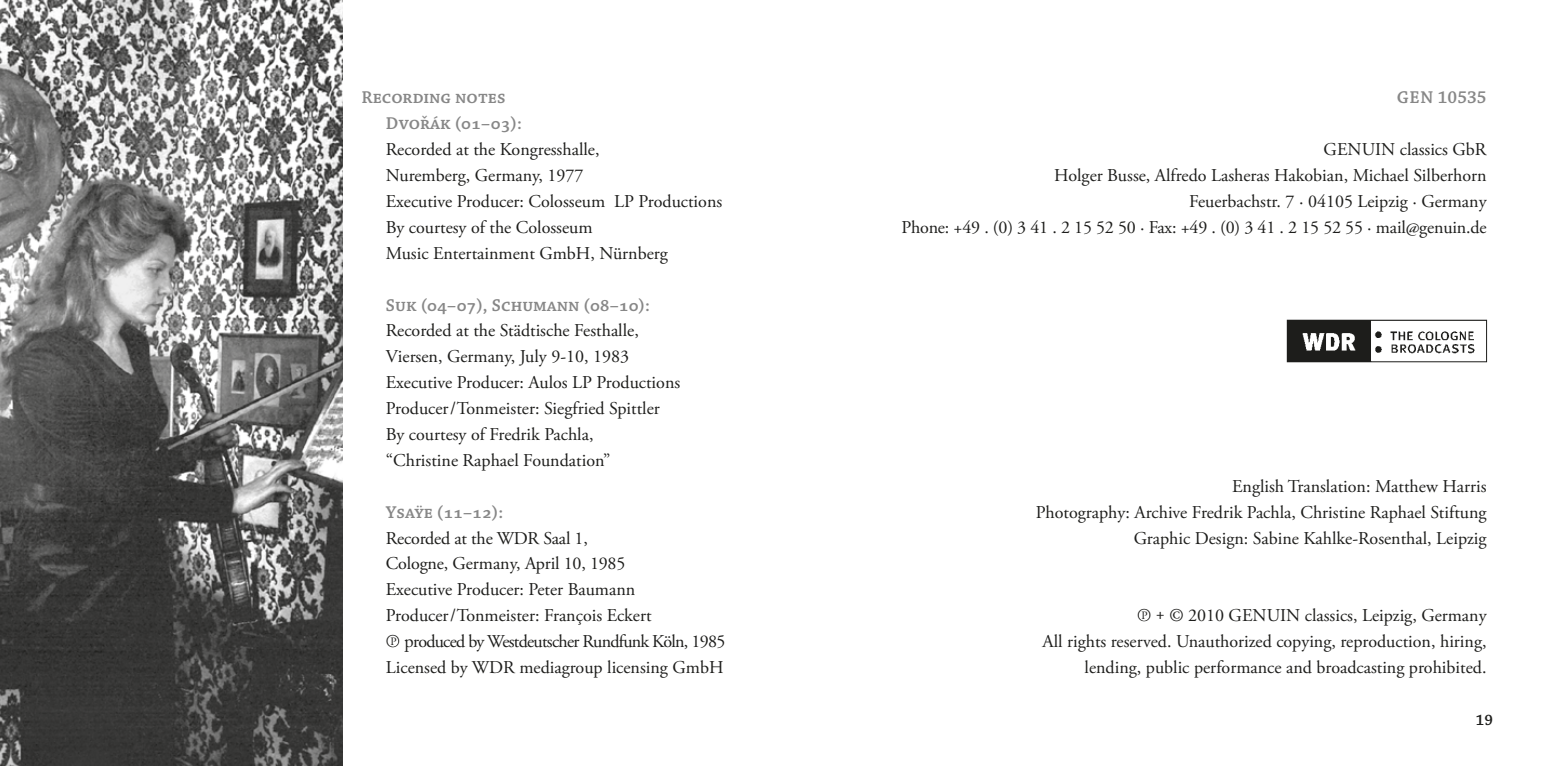
<style>
.page{position:relative;width:1544px;height:766px;background:#fff}
.page>*{position:absolute;margin:0;border:0;box-sizing:border-box;transform-origin:0 0}
.t1{font:18px/25.9px "Adobe Garamond Pro";color:#1d1d1b;text-align:right}
.t2{font:600 18px/25.9px "Chaparral Pro";color:#878787}
.t3{font:600 15.75px "Chaparral Pro";color:#1d1d1b}
.t4{font:11.25px "Adobe Garamond Pro";color:#1d1d1b}
.s1{font-family:"Adobe Caslon Pro"}
</style>
<div class="page">
<img style="left:0;top:0;width:342px;height:765px">
<img style="left:1289px;top:322px;width:186px;height:38px">
<div style="left:1287px;top:320px;width:199px;height:42px;border:1px solid #1d1d1b"></div>
<p class="t2" style="left:386px;top:85px;width:137px;text-indent:-24px">Recording notes<br>Dvořák (01–03):</p>
<p class="t1" style="left:386px;top:137px;width:338px;text-align:left">Recorded at the Kongresshalle,<br>Nuremberg, Germany, 1977<br>Executive Producer: Colosseum LP Productions By courtesy of the Colosseum<br>Music Entertainment GmbH, Nürnberg</p>
<p class="t2" style="left:386px;top:292px;width:265px">Suk (04–07), Schumann (08–10):</p>
<p class="t1" style="left:386px;top:318px;width:296px;text-align:left">Recorded at the Städtische Festhalle, Viersen, Germany, July 9-10, 1983<br>Executive Producer: Aulos LP Productions Producer /Tonmeister: Siegfried Spittler By courtesy of Fredrik Pachla,<br>“Christine Raphael Foundation”</p>
<p class="t2" style="left:386px;top:499px;width:119px">Ysaÿe (11–12):</p>
<p class="t1" style="left:386px;top:525px;width:341px;text-align:left">Recorded at the WDR Saal 1,<br>Cologne, Germany, April 10, 1985<br>Executive Producer: Peter Baumann<br>Producer /Tonmeister: François Eckert<br>© <span class="s1">p</span>roduced by Westdeutscher Rundfunk Köln, 1985<br>Licensed by WDR mediagroup licensing GmbH</p>
<p class="t4" style="left:390px;top:634px;width:8px">P</p>
<p class="t2" style="left:1396px;top:85px;width:91px">GEN 10535</p>
<p class="t1" style="left:901px;top:137px;width:586px">GENUIN classics GbR<br>Holger Busse, Alfredo Lasheras Hakobian, Michael Silberhorn<br>Feuerbachstr. 7 · 04105 Leipzig · Germany<br>Phone: +49 . (0) 3 41 . 2 15 52 50 · Fax: +49 . (0) 3 41 . 2 15 52 55 · mail@genuin.de</p>
<p class="t1" style="left:1035px;top:473px;width:452px">English Translation: Matthew Harris<br>Photography: Archive Fredrik Pachla, Christine Raphael Stiftung<br>Graphic Design: Sabine Kahlke-Rosenthal, Leipzig</p>
<p class="t1" style="left:1042px;top:603px;width:445px">© + © 2010 GENUIN classics, Leipzig, Germany<br>All rights reserved. Unauthorized copying, reproduction, hiring, lending, public performance and broadcasting prohibited.</p>
<p class="t4" style="left:1141px;top:608px;width:8px">P</p>
<p class="t3" style="left:1475px;top:710px;width:19px">19</p>
</div>
